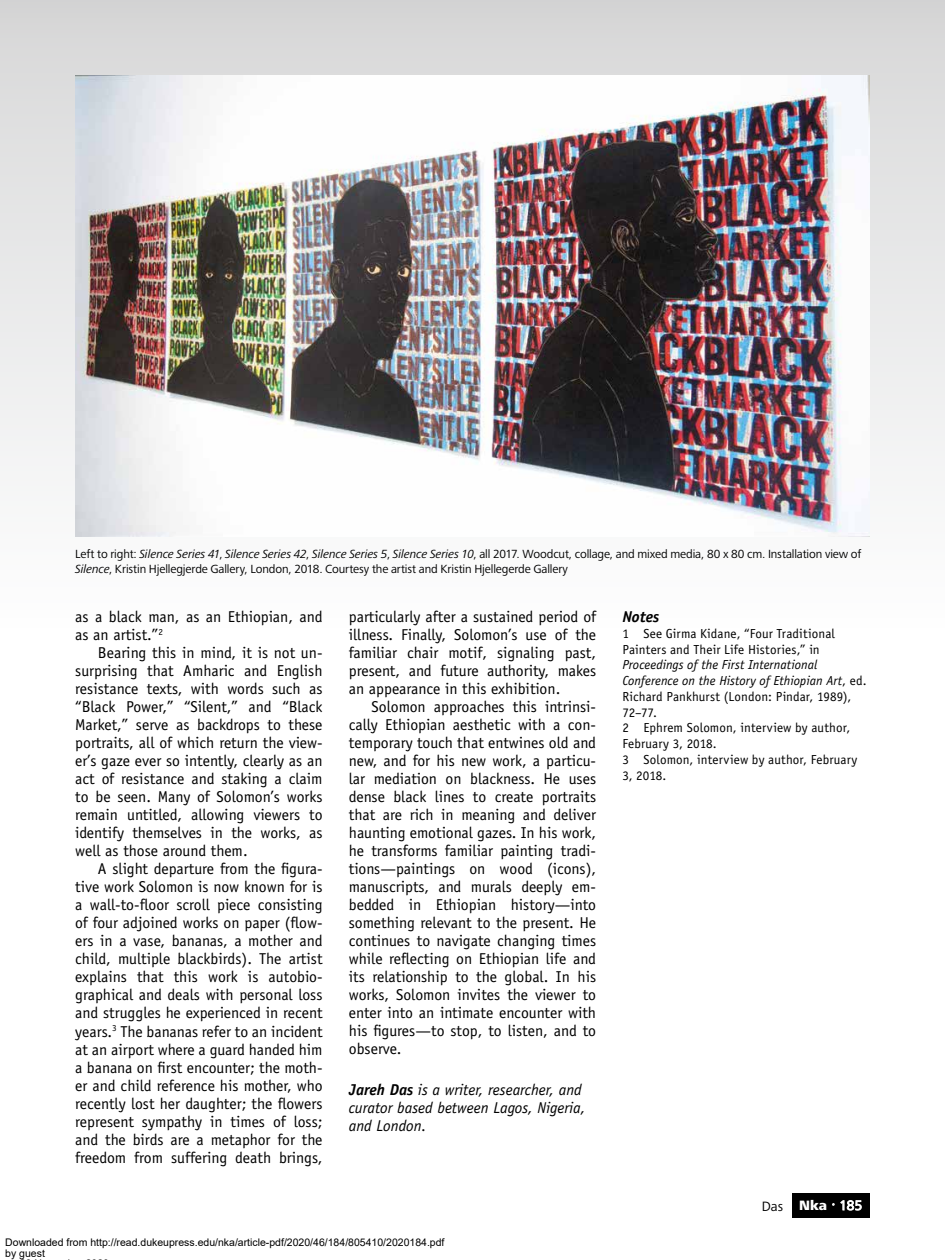
<style>
.page{position:relative;width:945px;height:1260px;background:#fff}
.page>*{position:absolute;margin:0;border:0;box-sizing:border-box;transform-origin:0 0}
.t1{font:15.75px/18px "Officina Sans Std";color:#000;text-align:justify}
.t2{font:italic 15.75px/18px "Officina Sans Std";color:#000}
.t3{font:italic 700 15.75px "Officina Sans Std";letter-spacing:-.005em;color:#000}
.t4{font:14px "Frutiger Next Pro";color:#000}
.t5{font:13.12px/15.8px "Officina Sans Std";letter-spacing:.01em;color:#000}
.t6{font:12.25px/15.8px "Frutiger Next Pro";letter-spacing:-.01em;color:#000}
.t7{font:10.5px/10.5px "Arial";color:#000}
.s1{font-style:italic}
.s2{font-weight:700}
.s3{font-weight:800;color:#fff}
.s4{color:#fff}
</style>
<div class="page">
<div style="left:793px;top:1193px;width:77px;height:25px;background:#000"></div>
<div style="left:0;top:0;width:945px;height:630px;background:linear-gradient(to bottom,#d7d7d7,#feffff)"></div>
<img style="left:75px;top:75px;width:795px;height:462px">
<p class="t6" style="left:75px;top:546px;width:788px">Left to right: <span class="s1">Silence Series 41</span>, <span class="s1">Silence Series 42</span>, <span class="s1">Silence Series 5</span>, <span class="s1">Silence Series 10</span>, all 2017. Woodcut, collage, and mixed media, 80 x 80 cm. Installation view of<br><span class="s1">Silence</span>, Kristin Hjellegjerde Gallery, London, 2018. Courtesy the artist and Kristin Hjellegerde Gallery</p>
<p class="t1" style="left:75px;top:608px;width:249px">as a black man, as an Ethiopian, and as an artist.”<sup>2</sup></p>
<p class="t1" style="left:75px;top:644px;width:249px;text-indent:23px">Bearing this in mind, it is not un&shy;surprising that Amharic and English resistance texts, with words such as “Black Power,” “Silent,” and “Black Market,” serve as backdrops to these portraits, all of which return the view&shy;er’s gaze ever so intently, clearly as an act of resistance and staking a claim to be seen. Many of Solomon’s works remain untitled, allowing viewers to identify themselves in the works, as well as those around them.</p>
<p class="t1" style="left:75px;top:860px;width:249px;text-indent:23px">A slight departure from the figura&shy;tive work Solomon is now known for is a wall-to-floor scroll piece consisting of four adjoined works on paper (flow&shy;ers in a vase, bananas, a mother and child, multiple blackbirds). The artist explains that this work is autobio&shy;graphical and deals with personal loss and struggles he experienced in recent years.<sup>3</sup> The bananas refer to an incident at an airport where a guard handed him a banana on first encounter; the moth&shy;er and child reference his mother, who recently lost her daughter; the flowers represent sympathy in times of loss; and the birds are a metaphor for the freedom from suffering death brings,</p>
<p class="t1" style="left:349px;top:608px;width:249px">particularly after a sustained period of illness. Finally, Solomon’s use of the familiar chair motif, signaling past, present, and future authority, makes an appearance in this exhibition.</p>
<p class="t1" style="left:349px;top:698px;width:249px;text-indent:23px">Solomon approaches this intrinsi&shy;cally Ethiopian aesthetic with a con&shy;temporary touch that entwines old and new, and for his new work, a particu&shy;lar mediation on blackness. He uses dense black lines to create portraits that are rich in meaning and deliver haunting emotional gazes. In his work, he transforms familiar painting tradi&shy;tions—paintings on wood (icons), manuscripts, and murals deeply em&shy;bedded in Ethiopian history—into something relevant to the present. He continues to navigate changing times while reflecting on Ethiopian life and its relationship to the global. In his works, Solomon invites the viewer to enter into an intimate encounter with his figures—to stop, to listen, and to observe.</p>
<p class="t2" style="left:349px;top:1081px;width:238px"><span class="s2">Jareh Das</span> is a writer, researcher, and curator based between Lagos, Nigeria, and London.</p>
<p class="t7" style="left:5px;top:1238px;width:441px">Downloaded from http://read.dukeupress.edu/nka/article-pdf/2020/46/184/805410/2020184.pdf by guest</p>
<p class="t3" style="left:622px;top:607px;width:38px">Notes</p>
<p class="t5" style="left:622px;top:626px;width:214px">1 See Girma Kidane, “Four Traditional<br>Painters and Their Life Histories,” in</p>
<p class="t5" style="left:622px;top:657px;width:246px"><span class="s1">Proceedings of the First International<br>Conference on the History of Ethiopian Art</span>, ed.<br>Richard Pankhurst (London: Pindar, 1989),<br>72–77.<br>2 Ephrem Solomon, interview by author,<br>February 3, 2018.<br>3 Solomon, interview by author, February<br>3, 2018.</p>
<p class="t4" style="left:762px;top:1198px;width:102px">Das <span class="s3">Nka</span> <sup>•</sup> <span class="s4">185</span></p>
</div>
